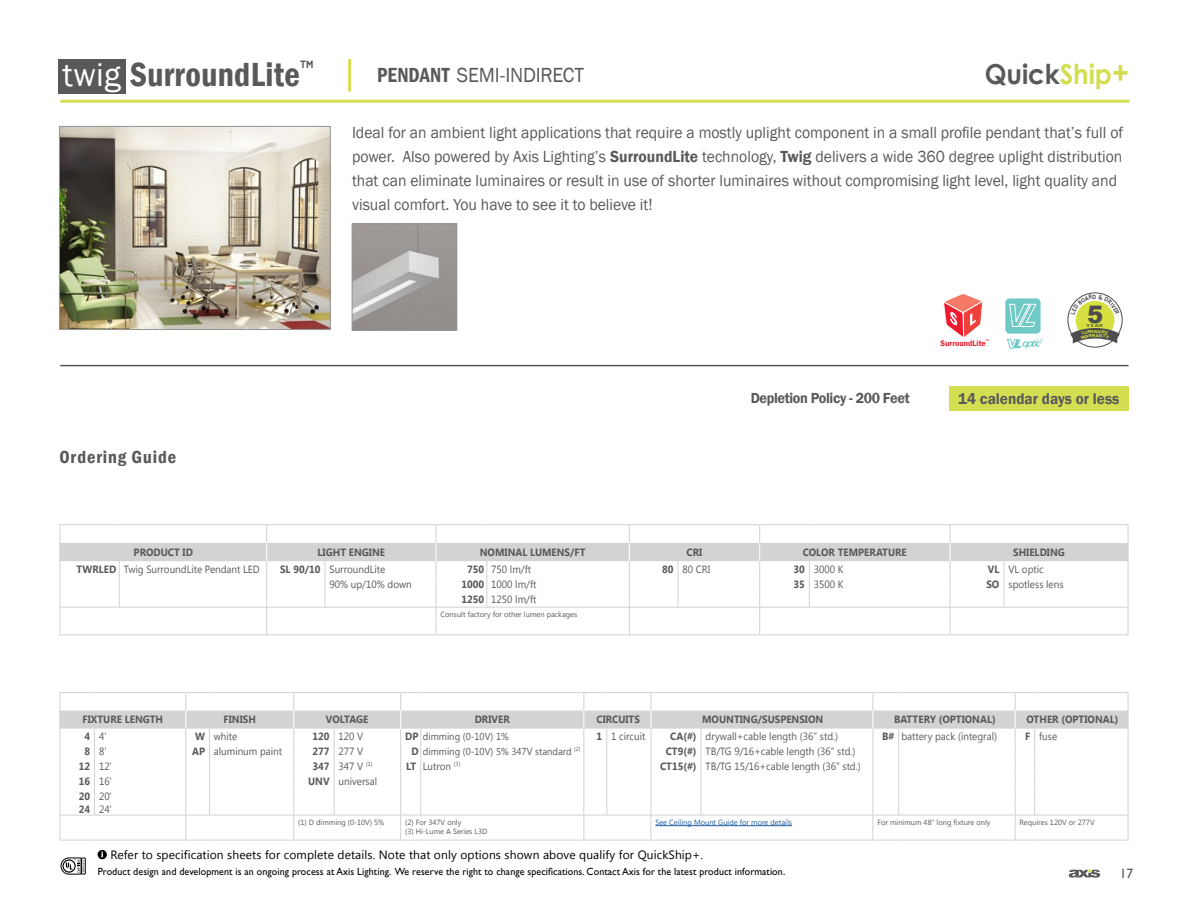
<style>
.page{position:relative;width:1188px;height:918px;background:#fff}
.page>*{position:absolute;margin:0;border:0;box-sizing:border-box;transform-origin:0 0}
.t1{font:600 condensed 34.5px "Franklin Gothic";letter-spacing:.01em;color:#58595b}
.t2{font:700 27.6px "Century Gothic";color:#58595b;scale:.94 1}
.t3{font:900 24.15px "Arial";color:#4d4d4f}
.t4{font:21px "Franklin Gothic";letter-spacing:-.01em;color:#58595b;scale:.95 1}
.t5{font:600 condensed 18px "Franklin Gothic";letter-spacing:.05em;color:#58595b}
.t6{font:16.5px/24px "Franklin Gothic";color:#58595b;scale:.95 1}
.t7{font:600 15.9px "Franklin Gothic";color:#58595b;scale:.95 1}
.t8{font:600 15px "Franklin Gothic";letter-spacing:-.025em;color:#58595b;scale:.95 1}
.t9{font:13.5px "Gill Sans";color:#58595b}
.t10{font:12px "Segoe UI";letter-spacing:.01em;color:#000}
.t11{font:700 10.8px "Gill Sans";color:#58595b;scale:.76 1}
.t12{font:10.5px/13.2px "Segoe UI";color:#58595b;scale:.94 1}
.t13{font:700 10.5px "Segoe UI";color:#58595b;scale:.94 1}
.t14{font:10.5px "Gill Sans";letter-spacing:.01em;color:#000;scale:.95 1}
.t15{font:10.05px "Segoe UI";color:#58595b;scale:.94 1}
.t16{font:600 8.25px "Franklin Gothic";color:#ed1b2f}
.t17{font:7.5px/9px "Segoe UI";color:#58595b}
.t18{font:7.5px "Segoe UI";color:#215e9e}
.t19{font:5.7px "Blue Highway";color:#4d4d4f;scale:1.56 1}
.t20{font:700 2.25px "Gill Sans";color:#ed1b2f}
.s1{font-weight:400;font-stretch:normal;font-size:33.75px;color:#fff}
.s2{font-weight:600;font-stretch:condensed}
.s3{color:#d3df51}
.s4{font-size:30.9px;color:#d3df51}
.s5{font-weight:600}
.s6{font-weight:700}
.s7{font-weight:700;font-size:10.5px}
</style>
<div class="page">
<hr style="left:60px;top:100px;width:1069px;height:3px;background:#d3df51">
<div style="left:1068px;top:293px;width:54px;height:54px;border:1px solid #4d4d4f;border-radius:50%"></div>
<div style="left:949px;top:386px;width:180px;height:24px;background:#d3df51"></div>
<hr style="left:60px;top:365px;width:1069px;height:1px;background:#58595b">
<div style="left:59px;top:59px;width:67px;height:35px;background:#58595b"></div>
<img style="left:61px;top:128px;width:267px;height:200px">
<div style="left:59px;top:126px;width:271px;height:204px;border:1px solid #939598"></div>
<svg style="left:354px;top:226px;width:101px;height:102px;background:#a5a2a0"></svg>
<div style="left:352px;top:224px;width:105px;height:106px;border:1px solid #939598"></div>
<hr style="left:59px;top:634px;width:60px;height:1px;background:#d1d3d4">
<hr style="left:119px;top:634px;width:148px;height:1px;background:#d1d3d4">
<hr style="left:267px;top:634px;width:58px;height:1px;background:#d1d3d4">
<hr style="left:325px;top:634px;width:111px;height:1px;background:#d1d3d4">
<hr style="left:436px;top:634px;width:51px;height:1px;background:#d1d3d4">
<hr style="left:487px;top:634px;width:142px;height:1px;background:#d1d3d4">
<hr style="left:629px;top:634px;width:49px;height:1px;background:#d1d3d4">
<hr style="left:678px;top:634px;width:82px;height:1px;background:#d1d3d4">
<hr style="left:760px;top:634px;width:49px;height:1px;background:#d1d3d4">
<hr style="left:809px;top:634px;width:141px;height:1px;background:#d1d3d4">
<hr style="left:950px;top:634px;width:54px;height:1px;background:#d1d3d4">
<hr style="left:1004px;top:634px;width:125px;height:1px;background:#d1d3d4">
<hr style="left:59px;top:524px;width:60px;height:1px;background:#d1d3d4">
<hr style="left:119px;top:524px;width:148px;height:1px;background:#d1d3d4">
<hr style="left:267px;top:524px;width:58px;height:1px;background:#d1d3d4">
<hr style="left:325px;top:524px;width:111px;height:1px;background:#d1d3d4">
<hr style="left:436px;top:524px;width:51px;height:1px;background:#d1d3d4">
<hr style="left:487px;top:524px;width:142px;height:1px;background:#d1d3d4">
<hr style="left:629px;top:524px;width:49px;height:1px;background:#d1d3d4">
<hr style="left:678px;top:524px;width:82px;height:1px;background:#d1d3d4">
<hr style="left:760px;top:524px;width:49px;height:1px;background:#d1d3d4">
<hr style="left:809px;top:524px;width:141px;height:1px;background:#d1d3d4">
<hr style="left:950px;top:524px;width:54px;height:1px;background:#d1d3d4">
<hr style="left:1004px;top:524px;width:125px;height:1px;background:#d1d3d4">
<svg style="left:59px;top:525px;width:1070px;height:109px"></svg>
<svg style="left:59px;top:692px;width:1070px;height:149px"></svg>
<hr style="left:655px;top:825px;width:137px;height:1px;background:#215e9e">
<div style="left:1005px;top:298px;width:36px;height:36px;background:#6ec9c7;border-radius:4px"></div>
<svg style="left:1007px;top:303px;width:36px;height:45px"></svg>
<svg style="left:943px;top:294px;width:40px;height:44px"></svg>
<hr style="left:348px;top:59px;width:3px;height:33px;background:#d3df51">
<div style="left:82px;top:858px;width:3px;height:16px;border:1px solid #000"></div>
<svg style="left:61px;top:858px;width:23px;height:16px"></svg>
<svg style="left:98px;top:850px;width:9px;height:9px"></svg>
<svg style="left:101px;top:851px;width:2px;height:6px"></svg>
<svg style="left:1069px;top:869px;width:31px;height:9px"></svg>
<svg style="left:1070px;top:294px;width:50px;height:50px"></svg>
<h1 class="t1" style="left:63px;top:51px;width:239px"><span class="s1">twig</span> SurroundLite</h1>
<p class="t11" style="left:300px;top:58px;width:19px">TM</p>
<h3 class="t5" style="left:59px;top:445px;width:118px">Ordering Guide</h3>
<h3 class="t4" style="left:377px;top:62px;width:219px"><span class="s2">PENDANT</span> SEMI-INDIRECT</h3>
<h2 class="t2" style="left:985px;top:53px;width:155px">Quick<span class="s3">Ship</span><span class="s4">+</span></h2>
<p class="t6" style="left:352px;top:121px;width:813px">Ideal for an ambient light applications that require a mostly uplight component in a small profile pendant that’s full of power. Also powered by Axis Lighting’s <span class="s5">SurroundLite</span> technology, <span class="s5">Twig</span> delivers a wide 360 degree uplight distribution that can eliminate luminaires or result in use of shorter luminaires without compromising light level, light quality and visual comfort. You have to see it to believe it!</p>
<h3 class="t8" style="left:751px;top:389px;width:169px">Depletion Policy - 200 Feet</h3>
<p class="t20" style="left:986px;top:339px;width:5px">TM</p>
<p class="t16" style="left:941px;top:339px;width:47px">SurroundLite</p>
<h3 class="t3" style="left:1087px;top:297px;width:18px">5</h3>
<p class="t19" style="left:1086px;top:323px;width:12px">YEAR</p>
<h3 class="t7" style="left:958px;top:389px;width:171px">14 calendar days or less</h3>
<p class="t13" style="left:134px;top:545px;width:65px">PRODUCT ID</p>
<p class="t13" style="left:318px;top:545px;width:73px">LIGHT ENGINE</p>
<p class="t13" style="left:480px;top:545px;width:114px">NOMINAL LUMENS/FT</p>
<p class="t13" style="left:687px;top:545px;width:18px">CRI</p>
<p class="t13" style="left:803px;top:545px;width:112px">COLOR TEMPERATURE</p>
<p class="t13" style="left:1013px;top:545px;width:57px">SHIELDING</p>
<p class="t12" style="left:77px;top:562px;width:196px"><span class="s6">TWRLED</span> Twig SurroundLite Pendant LED</p>
<p class="t12" style="left:280px;top:562px;width:113px"><span class="s6">SL 90/10</span> SurroundLite</p>
<p class="t12" style="left:467px;top:562px;width:70px"><span class="s6">750</span> 750 lm/ft</p>
<p class="t12" style="left:662px;top:562px;width:53px"><span class="s6">80</span> 80 CRI</p>
<p class="t12" style="left:794px;top:562px;width:55px"><span class="s6">30</span> 3000 K</p>
<p class="t12" style="left:988px;top:562px;width:61px"><span class="s6">VL</span> VL optic</p>
<p class="t12" style="left:329px;top:577px;width:89px">90% up/10% down</p>
<p class="t12" style="left:461px;top:577px;width:82px"><span class="s6">1000</span> 1000 lm/ft</p>
<p class="t12" style="left:794px;top:577px;width:55px"><span class="s6">35</span> 3500 K</p>
<p class="t12" style="left:986px;top:577px;width:84px"><span class="s6">SO</span> spotless lens</p>
<p class="t12" style="left:461px;top:592px;width:82px"><span class="s6">1250</span> 1250 lm/ft</p>
<p class="t17" style="left:441px;top:610px;width:138px">Consult factory for other lumen packages</p>
<p class="t13" style="left:83px;top:712px;width:87px">FIXTURE LENGTH</p>
<p class="t13" style="left:224px;top:712px;width:36px">FINISH</p>
<p class="t13" style="left:326px;top:712px;width:47px">VOLTAGE</p>
<p class="t13" style="left:475px;top:712px;width:39px">DRIVER</p>
<p class="t13" style="left:597px;top:712px;width:48px">CIRCUITS</p>
<p class="t13" style="left:702px;top:712px;width:130px">MOUNTING/SUSPENSION</p>
<p class="t13" style="left:894px;top:712px;width:110px">BATTERY (OPTIONAL)</p>
<p class="t13" style="left:1027px;top:712px;width:99px">OTHER (OPTIONAL)</p>
<p class="t12" style="left:84px;top:729px;width:25px"><span class="s6">4</span> 4’</p>
<p class="t12" style="left:195px;top:729px;width:46px"><span class="s6">W</span> white</p>
<p class="t12" style="left:313px;top:729px;width:56px"><span class="s6">120</span> 120 V</p>
<p class="t15" style="left:405px;top:729px;width:112px"><span class="s7">DP</span> dimming (0-10V) 1%</p>
<p class="t12" style="left:597px;top:729px;width:53px"><span class="s6">1</span> 1 circuit</p>
<p class="t12" style="left:670px;top:729px;width:180px"><span class="s6">CA(#)</span> drywall+cable length (36” std.)</p>
<p class="t12" style="left:882px;top:729px;width:124px"><span class="s6">B#</span> battery pack (integral)</p>
<p class="t12" style="left:1025px;top:729px;width:36px"><span class="s6">F</span> fuse</p>
<p class="t12" style="left:84px;top:744px;width:25px"><span class="s6">8</span> 8’</p>
<p class="t12" style="left:192px;top:744px;width:97px"><span class="s6">AP</span> aluminum paint</p>
<p class="t12" style="left:313px;top:744px;width:56px"><span class="s6">277</span> 277 V</p>
<p class="t15" style="left:411px;top:744px;width:181px"><span class="s7">D</span> dimming (0-10V) 5% 347V standard <sup>(2)</sup></p>
<p class="t12" style="left:666px;top:744px;width:203px"><span class="s6">CT9(#)</span> TB/TG 9/16+cable length (36” std.)</p>
<p class="t12" style="left:79px;top:759px;width:37px"><span class="s6">12</span> 12’</p>
<p class="t12" style="left:313px;top:759px;width:65px"><span class="s6">347</span> 347 V <sup>(1)</sup></p>
<p class="t12" style="left:406px;top:759px;width:59px"><span class="s6">LT</span> Lutron <sup>(3)</sup></p>
<p class="t12" style="left:660px;top:759px;width:215px"><span class="s6">CT15(#)</span> TB/TG 15/16+cable length (36” std.)</p>
<p class="t12" style="left:79px;top:774px;width:37px"><span class="s6">16</span> 16'</p>
<p class="t12" style="left:308px;top:774px;width:75px"><span class="s6">UNV</span> universal</p>
<p class="t12" style="left:79px;top:789px;width:37px"><span class="s6">20</span> 20'<br><span class="s6">24</span> 24'</p>
<p class="t17" style="left:298px;top:818px;width:88px">(1) D dimming (0-10V) 5%</p>
<p class="t17" style="left:405px;top:817px;width:84px">(2) For 347V only<br>(3) Hi-Lume A Series L3D</p>
<p class="t18" style="left:655px;top:817px;width:138px">See Ceiling Mount Guide for more details</p>
<p class="t17" style="left:877px;top:818px;width:115px">For minimum 48” long fixture only</p>
<p class="t17" style="left:1020px;top:818px;width:77px">Requires 120V or 277V</p>
<p class="t10" style="left:110px;top:847px;width:594px">Refer to specification sheets for complete details. Note that only options shown above qualify for QuickShip+.</p>
<p class="t14" style="left:98px;top:865px;width:725px">Product design and development is an ongoing process at Axis Lighting. We reserve the right to change specifications. Contact Axis for the latest product information.</p>
<p class="t9" style="left:1120px;top:866px;width:15px">17</p>
</div>
